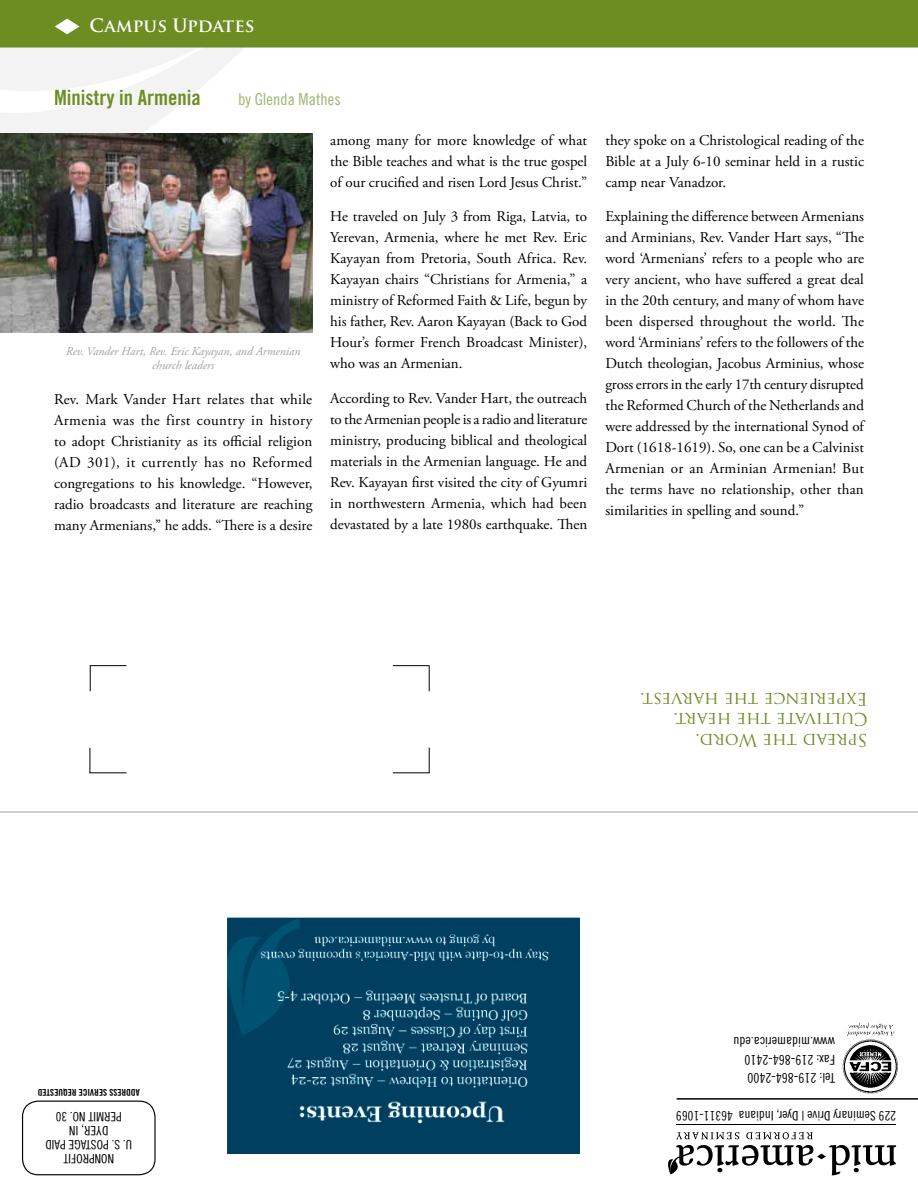
<style>
.page{position:relative;width:918px;height:1188px;background:#fff}
.page>*{position:absolute;margin:0;border:0;box-sizing:border-box;transform-origin:0 0}
.t1{font:21px "Trade Gothic LT Std Bd Cn 20";color:#6d8d23}
.t2{font:700 18px "Trajan Pro";color:#fff}
.t3{font:17.1px/20.5px "Trajan Pro";color:#6d8d23}
.t4{font:16.5px "Trade Gothic LT Std Cn 18";color:#a0b46f}
.t5{font:15px/21px "Adobe Garamond Pro";color:#000;text-align:justify}
.t6{font:13.5px/18px "Trade Gothic LT Std Cn 18";color:#000}
.t7{font:13.2px "Trade Gothic LT Std Cn 18";color:#000}
.t8{font:12.9px/14px "Trade Gothic LT Std Cn 18";color:#000;text-align:center}
.t9{font:italic 12px/14.4px "Adobe Garamond Pro";color:#9fa1a4;text-align:center}
.t10{font:9.3px "Trade Gothic LT Std Bd Cn 20";color:#000}
</style>
<div class="page">
<svg style="left:0;top:48px;width:279px;height:86px;fill:#f3f3f3"></svg>
<div style="left:0;top:0;width:918px;height:48px;background:#6d8d23"></div>
<svg style="left:55px;top:19px;width:24px;height:15px"></svg>
<div style="left:22px;top:1101px;width:134px;height:74px;border:1px solid #000;border-radius:16px"></div>
<hr style="left:677px;top:1098px;width:241px;height:2px;background:#000">
<img style="left:842px;top:1023px;width:56px;height:71px">
<hr style="left:676px;top:1125px;width:220px;height:1px;background:#000">
<svg style="left:676px;top:1132px;width:137px;height:7px"></svg>
<svg style="left:668px;top:1145px;width:228px;height:30px"></svg>
<svg style="left:429px;top:666px;width:1px;height:25px"></svg>
<hr style="left:90px;top:665px;width:36px;height:1px;background:#000">
<hr style="left:393px;top:665px;width:37px;height:1px;background:#000">
<svg style="left:429px;top:748px;width:1px;height:24px"></svg>
<hr style="left:393px;top:772px;width:37px;height:1px;background:#000">
<svg style="left:90px;top:666px;width:1px;height:25px"></svg>
<hr style="left:90px;top:772px;width:36px;height:1px;background:#000">
<svg style="left:90px;top:748px;width:1px;height:25px"></svg>
<hr style="left:0;top:812px;width:918px;height:1px;background:#9fa1a4">
<img style="left:227px;top:917px;width:353px;height:237px">
<img style="left:0;top:134px;width:312px;height:198px">
<p class="t2" style="left:90px;top:14px;width:166px">Campus Updates</p>
<h1 class="t1" style="left:54px;top:84px;width:148px">Ministry in Armenia</h1>
<p class="t4" style="left:238px;top:89px;width:104px">by Glenda Mathes</p>
<p class="t9" style="left:66px;top:344px;width:236px">Rev. Vander Hart, Rev. Eric Kayayan, and Armenian church leaders</p>
<p class="t5" style="left:54px;top:389px;width:260px">Rev. Mark Vander Hart relates that while Armenia was the first country in history to adopt Christianity as its official religion (AD 301), it currently has no Reformed congregations to his knowledge. “However, radio broadcasts and literature are reaching many Armenians,” he adds. “There is a desire</p>
<p class="t5" style="left:330px;top:130px;width:259px">among many for more knowledge of what the Bible teaches and what is the true gospel of our crucified and risen Lord Jesus Christ.”</p>
<p class="t5" style="left:330px;top:206px;width:259px">He traveled on July 3 from Riga, Latvia, to Yerevan, Armenia, where he met Rev. Eric Kayayan from Pretoria, South Africa. Rev.<br>Kayayan chairs “Christians for Armenia,” a ministry of Reformed Faith &amp; Life, begun by his father, Rev. Aaron Kayayan (Back to God Hour’s former French Broadcast Minister), who was an Armenian.</p>
<p class="t5" style="left:330px;top:388px;width:259px">According to Rev. Vander Hart, the outreach to the Armenian people is a radio and literature ministry, producing biblical and theological materials in the Armenian language. He and Rev. Kayayan first visited the city of Gyumri in northwestern Armenia, which had been devastated by a late 1980s earthquake. Then</p>
<p class="t5" style="left:605px;top:130px;width:260px">they spoke on a Christological reading of the Bible at a July 6-10 seminar held in a rustic camp near Vanadzor.</p>
<p class="t5" style="left:605px;top:206px;width:260px">Explaining the difference between Armenians and Arminians, Rev. Vander Hart says, “The word ‘Armenians’ refers to a people who are very ancient, who have suffered a great deal in the 20th century, and many of whom have been dispersed throughout the world. The word ‘Arminians’ refers to the followers of the Dutch theologian, Jacobus Arminius, whose gross errors in the early 17th century disrupted the Reformed Church of the Netherlands and were addressed by the international Synod of Dort (1618-1619). So, one can be a Calvinist Armenian or an Arminian Armenian! But the terms have no relationship, other than similarities in spelling and sound.”</p>
<p class="t3" style="left:868px;top:751px;width:229px;rotate:-180deg">Spread the Word.<br>Cultivate the heart.<br>Experience the harvest.</p>
<p class="t10" style="left:140px;top:1098px;width:104px;rotate:-180deg">ADDRESS SERVICE REQUESTED</p>
<p class="t8" style="left:132px;top:1166px;width:88px;rotate:-180deg">NONPROFIT<br>U. S. POSTAGE PAID<br>DYER, IN<br>PERMIT NO. 30</p>
<p class="t6" style="left:835px;top:1087px;width:103px;rotate:-180deg">Tel: 219-864-2400<br>Fax: 219-864-2410 www.midamerica.edu</p>
<p class="t7" style="left:896px;top:1123px;width:222px;rotate:-180deg">229 Seminary Drive | Dyer, Indiana 46311-1069</p>
</div>
